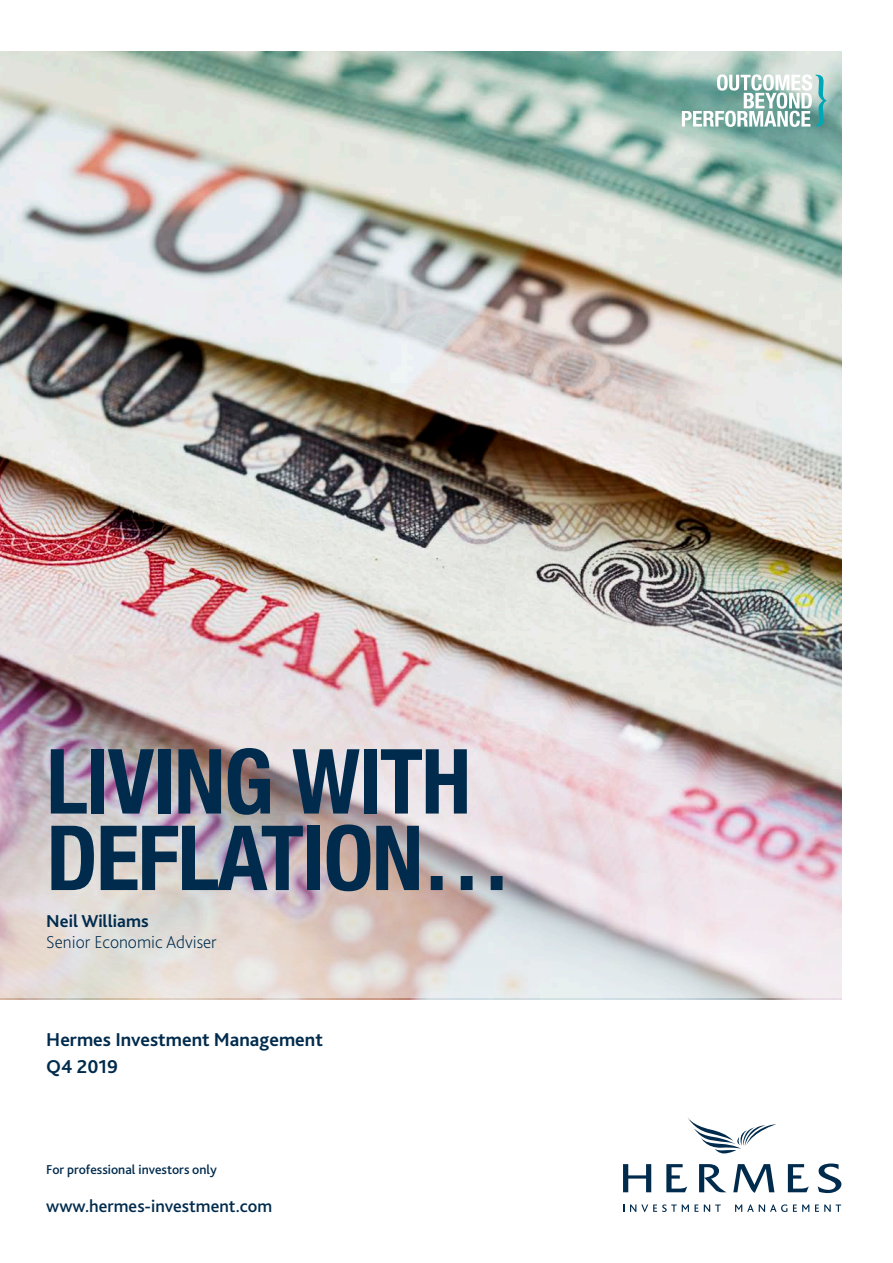
<style>
.page{position:relative;width:893px;height:1263px;background:#fff}
.page>*{position:absolute;margin:0;border:0;box-sizing:border-box;transform-origin:0 0}
.t1{font:700 condensed 90px "Helvetica Neue LT Pro";letter-spacing:-.02em;color:#002b4d}
.t2{font:700 19.5px/27px "Bliss 2";color:#002b4d}
.t3{font:500 18px "Bliss 2";color:#002b4d}
.t4{font:200 18px "Bliss 2";color:#002b4d}
.t5{font:700 18px "Bliss 2";color:#002b4d}
.t6{font:500 13.5px "Bliss 2";color:#002b4d}
</style>
<div class="page">
<img style="left:0;top:51px;width:842px;height:948px">
<svg style="left:682px;top:74px;width:145px;height:53px"></svg>
<svg style="left:623px;top:1164px;width:28px;height:28px"></svg>
<svg style="left:666px;top:1164px;width:21px;height:28px"></svg>
<svg style="left:788px;top:1164px;width:21px;height:28px"></svg>
<svg style="left:699px;top:1164px;width:27px;height:28px"></svg>
<svg style="left:733px;top:1164px;width:41px;height:29px"></svg>
<svg style="left:818px;top:1163px;width:23px;height:30px"></svg>
<svg style="left:630px;top:1204px;width:68px;height:8px"></svg>
<svg style="left:704px;top:1204px;width:17px;height:8px"></svg>
<svg style="left:735px;top:1204px;width:52px;height:8px"></svg>
<svg style="left:793px;top:1204px;width:16px;height:8px"></svg>
<svg style="left:815px;top:1204px;width:26px;height:8px"></svg>
<svg style="left:687px;top:1117px;width:89px;height:36px"></svg>
<img style="left:0;top:666px;width:842px;height:332px">
<h1 class="t1" style="left:46px;top:727px;width:426px">LIVING WITH</h1>
<h1 class="t1" style="left:46px;top:803px;width:467px">DEFLATION…</h1>
<p class="t5" style="left:46px;top:910px;width:104px">Neil Williams</p>
<p class="t4" style="left:46px;top:931px;width:172px">Senior Economic Adviser</p>
<p class="t2" style="left:46px;top:1026px;width:278px">Hermes Investment Management<br>Q4 2019</p>
<p class="t6" style="left:46px;top:1161px;width:172px">For professional investors only</p>
<p class="t3" style="left:46px;top:1195px;width:227px">www.hermes-investment.com</p>
</div>
